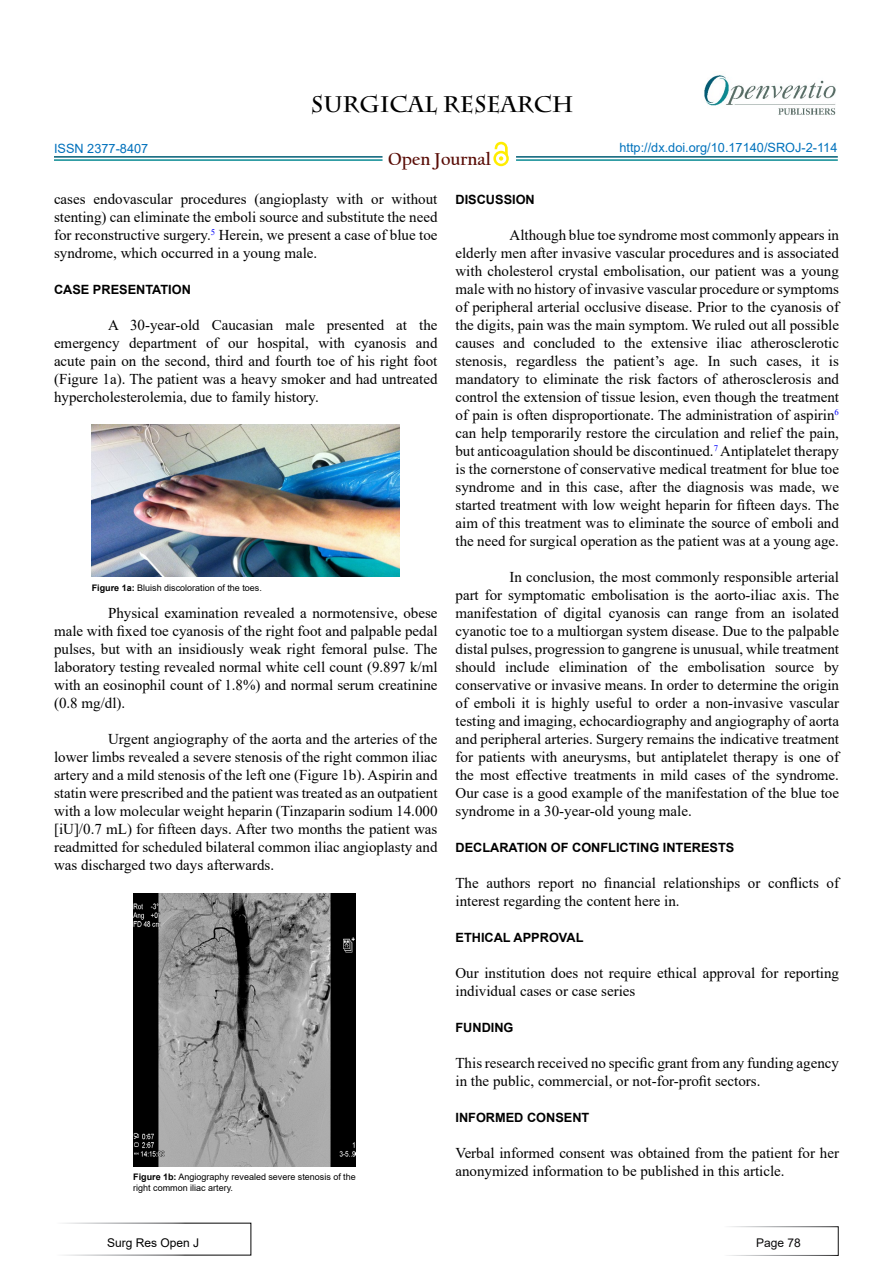
<style>
.page{position:relative;width:893px;height:1263px;background:#fff}
.page>*{position:absolute;margin:0;border:0;box-sizing:border-box;transform-origin:0 0}
.t1{font:700 22.5px "Charlemagne Std";color:#000}
.t2{font:700 18.15px "Californian FB";color:#580b05}
.t3{font:15px/18px "Times New Roman";color:#000;text-align:justify}
.t4{font:700 12.75px "Arial";color:#000}
.t5{font:12.75px "Arial";color:#0072bc}
.t6{font:12.75px "Arial";color:#0071bc}
.t7{font:12px "Arial";color:#000}
.t8{font:12px "Arial";color:#0b0a0b}
.t9{font:9px/10.8px "Arial";color:#000}
.s1{font-weight:700}
</style>
<div class="page">
<hr style="left:54px;top:156px;width:328px;height:2px;background:#015d75">
<hr style="left:54px;top:159px;width:328px;height:2px;background:#0a8b93">
<hr style="left:516px;top:156px;width:322px;height:2px;background:#015d75">
<hr style="left:516px;top:159px;width:322px;height:2px;background:#0a8b93">
<svg style="left:493px;top:151px;width:16px;height:15px"></svg>
<div style="left:496px;top:153px;width:10px;height:11px;background:#fff;border-radius:50%"></div>
<svg style="left:495px;top:141px;width:13px;height:20px"></svg>
<div style="left:55px;top:1223px;width:196px;height:32px;border:1px solid #fff"></div>
<div style="left:723px;top:1226px;width:116px;height:30px;border:1px solid #fff"></div>
<img style="left:704px;top:75px;width:132px;height:40px">
<img style="left:133px;top:893px;width:223px;height:273px">
<img style="left:92px;top:424px;width:308px;height:153px">
<p class="t6" style="left:54px;top:140px;width:96px">ISSN 2377-8407</p>
<h1 class="t1" style="left:311px;top:91px;width:264px">SURGICAL RESEARCH</h1>
<p class="t2" style="left:388px;top:148px;width:104px">Open Journal</p>
<p class="t5" style="left:619px;top:139px;width:220px">http://dx.doi.org/10.17140/SROJ-2-114</p>
<p class="t3" style="left:54px;top:190px;width:385px">cases endovascular procedures (angioplasty with or without stenting) can eliminate the emboli source and substitute the need for reconstructive surgery.<sup>5</sup> Herein, we present a case of blue toe syndrome, which occurred in a young male.</p>
<p class="t4" style="left:54px;top:281px;width:138px">CASE PRESENTATION</p>
<p class="t3" style="left:54px;top:316px;width:385px;text-indent:54px">A 30-year-old Caucasian male presented at the emergency department of our hospital, with cyanosis and acute pain on the second, third and fourth toe of his right foot (Figure 1a). The patient was a heavy smoker and had untreated hypercholesterolemia, due to family history.</p>
<p class="t9" style="left:92px;top:582px;width:172px"><span class="s1">Figure 1a:</span> Bluish discoloration of the toes.</p>
<p class="t3" style="left:54px;top:604px;width:385px;text-indent:54px">Physical examination revealed a normotensive, obese male with fixed toe cyanosis of the right foot and palpable pedal pulses, but with an insidiously weak right femoral pulse. The laboratory testing revealed normal white cell count (9.897 k/ml with an eosinophil count of 1.8%) and normal serum creatinine (0.8 mg/dl).</p>
<p class="t3" style="left:54px;top:730px;width:385px;text-indent:54px">Urgent angiography of the aorta and the arteries of the lower limbs revealed a severe stenosis of the right common iliac artery and a mild stenosis of the left one (Figure 1b). Aspirin and statin were prescribed and the patient was treated as an outpatient with a low molecular weight heparin (Tinzaparin sodium 14.000 [iU]/0.7 mL) for fifteen days. After two months the patient was readmitted for scheduled bilateral common iliac angioplasty and was discharged two days afterwards.</p>
<p class="t9" style="left:133px;top:1172px;width:224px"><span class="s1">Figure 1b:</span> Angiography revealed severe stenosis of the right common iliac artery.</p>
<p class="t4" style="left:455px;top:190px;width:81px">DISCUSSION</p>
<p class="t3" style="left:455px;top:225px;width:385px;text-indent:54px">Although blue toe syndrome most commonly appears in elderly men after invasive vascular procedures and is associated with cholesterol crystal embolisation, our patient was a young male with no history of invasive vascular procedure or symptoms of peripheral arterial occlusive disease. Prior to the cyanosis of the digits, pain was the main symptom. We ruled out all possible causes and concluded to the extensive iliac atherosclerotic stenosis, regardless the patient’s age. In such cases, it is mandatory to eliminate the risk factors of atherosclerosis and control the extension of tissue lesion, even though the treatment of pain is often disproportionate. The administration of aspirin<sup>6 </sup>can help temporarily restore the circulation and relief the pain, but anticoagulation should be discontinued.<sup>7</sup> Antiplatelet therapy is the cornerstone of conservative medical treatment for blue toe syndrome and in this case, after the diagnosis was made, we started treatment with low weight heparin for fifteen days. The aim of this treatment was to eliminate the source of emboli and the need for surgical operation as the patient was at a young age.</p>
<p class="t3" style="left:455px;top:567px;width:385px;text-indent:54px">In conclusion, the most commonly responsible arterial part for symptomatic embolisation is the aorto-iliac axis. The manifestation of digital cyanosis can range from an isolated cyanotic toe to a multiorgan system disease. Due to the palpable distal pulses, progression to gangrene is unusual, while treatment should include elimination of the embolisation source by conservative or invasive means. In order to determine the origin of emboli it is highly useful to order a non-invasive vascular testing and imaging, echocardiography and angiography of aorta and peripheral arteries. Surgery remains the indicative treatment for patients with aneurysms, but antiplatelet therapy is one of the most effective treatments in mild cases of the syndrome.<br>Our case is a good example of the manifestation of the blue toe syndrome in a 30-year-old young male.</p>
<p class="t4" style="left:455px;top:838px;width:280px">DECLARATION OF CONFLICTING INTERESTS</p>
<p class="t3" style="left:455px;top:873px;width:385px">The authors report no financial relationships or conflicts of interest regarding the content here in.</p>
<p class="t4" style="left:455px;top:928px;width:129px">ETHICAL APPROVAL</p>
<p class="t3" style="left:455px;top:963px;width:385px">Our institution does not require ethical approval for reporting individual cases or case series</p>
<p class="t4" style="left:455px;top:1018px;width:60px">FUNDING</p>
<p class="t3" style="left:455px;top:1053px;width:385px">This research received no specific grant from any funding agency in the public, commercial, or not-for-profit sectors.</p>
<p class="t4" style="left:455px;top:1108px;width:135px">INFORMED CONSENT</p>
<p class="t3" style="left:455px;top:1143px;width:385px">Verbal informed consent was obtained from the patient for her anonymized information to be published in this article.</p>
<p class="t7" style="left:107px;top:1234px;width:94px">Surg Res Open J</p>
<p class="t8" style="left:756px;top:1234px;width:46px">Page 78</p>
</div>
